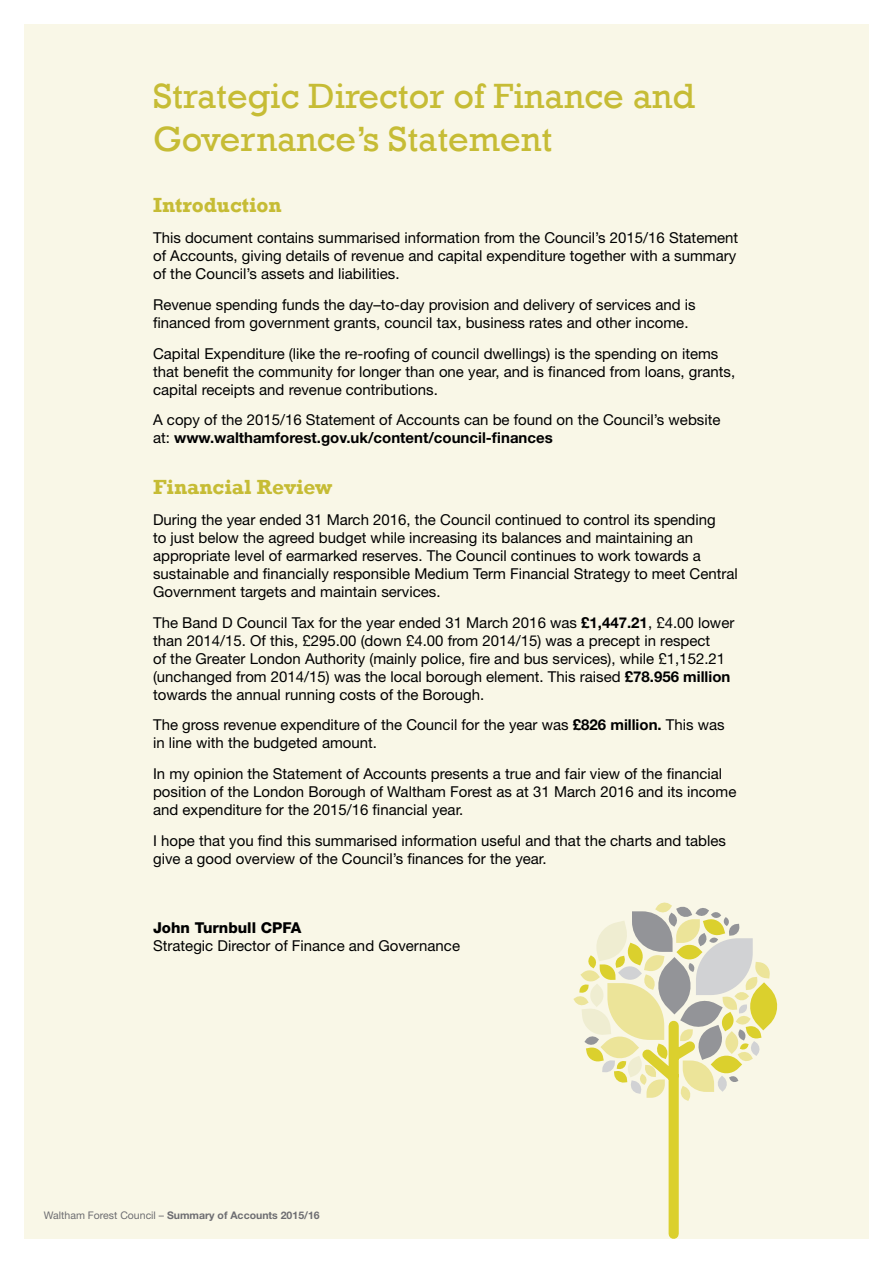
<style>
.page{position:relative;width:893px;height:1263px;background:#fff}
.page>*{position:absolute;margin:0;border:0;box-sizing:border-box;transform-origin:0 0}
.t1{font:36px/43.2px "Rockwell";color:#c6bc35}
.t2{font:700 21px "Rockwell";color:#c6bc35}
.t3{font:15px/18px "Helvetica Neue LT";color:#000}
.t4{font:800 15px "Helvetica Neue LT";color:#000}
.t5{font:700 10.5px "Helvetica Neue LT";color:#6d6d71}
.s1{font-weight:700}
.s2{font-weight:400}
</style>
<div class="page">
<div style="left:12px;top:12px;width:869px;height:1239px;background:#f9f7e7"></div>
<div style="left:0;top:0;width:893px;height:1263px;border:24px solid #fff"></div>
<svg style="left:573px;top:902px;width:207px;height:342px"></svg>
<h1 class="t1" style="left:153px;top:75px;width:543px">Strategic Director of Finance and<br>Governance’s Statement</h1>
<h2 class="t2" style="left:153px;top:192px;width:130px">Introduction</h2>
<p class="t3" style="left:153px;top:228px;width:587px">This document contains summarised information from the Council’s 2015/16 Statement of Accounts, giving details of revenue and capital expenditure together with a summary of the Council’s assets and liabilities.</p>
<p class="t3" style="left:153px;top:295px;width:544px">Revenue spending funds the day–to-day provision and delivery of services and is financed from government grants, council tax, business rates and other income.</p>
<p class="t3" style="left:153px;top:344px;width:584px">Capital Expenditure (like the re-roofing of council dwellings) is the spending on items that benefit the community for longer than one year, and is financed from loans, grants, capital receipts and revenue contributions.</p>
<p class="t3" style="left:153px;top:411px;width:569px">A copy of the 2015/16 Statement of Accounts can be found on the Council’s website at: <span class="s1">www.walthamforest.gov.uk/content/council-finances</span></p>
<h2 class="t2" style="left:153px;top:474px;width:181px">Financial Review</h2>
<p class="t3" style="left:153px;top:510px;width:586px">During the year ended 31 March 2016, the Council continued to control its spending<br>to just below the agreed budget while increasing its balances and maintaining an appropriate level of earmarked reserves. The Council continues to work towards a sustainable and financially responsible Medium Term Financial Strategy to meet Central Government targets and maintain services.</p>
<p class="t3" style="left:153px;top:613px;width:583px">The Band D Council Tax for the year ended 31 March 2016 was <span class="s1">£1,447.21</span>, £4.00 lower than 2014/15. Of this, £295.00 (down £4.00 from 2014/15) was a precept in respect<br>of the Greater London Authority (mainly police, fire and bus services), while £1,152.21 (unchanged from 2014/15) was the local borough element. This raised <span class="s1">£78.956 million </span>towards the annual running costs of the Borough.</p>
<p class="t3" style="left:153px;top:716px;width:573px">The gross revenue expenditure of the Council for the year was <span class="s1">£826 million.</span> This was in line with the budgeted amount.</p>
<p class="t3" style="left:153px;top:764px;width:585px">In my opinion the Statement of Accounts presents a true and fair view of the financial position of the London Borough of Waltham Forest as at 31 March 2016 and its income and expenditure for the 2015/16 financial year.</p>
<p class="t3" style="left:153px;top:831px;width:574px">I hope that you find this summarised information useful and that the charts and tables give a good overview of the Council’s finances for the year.</p>
<p class="t4" style="left:153px;top:919px;width:150px">John Turnbull CPFA</p>
<p class="t3" style="left:153px;top:936px;width:308px">Strategic Director of Finance and Governance</p>
<p class="t5" style="left:44px;top:1208px;width:277px"><span class="s2">Waltham Forest Council –</span> Summary of Accounts 2015/16</p>
</div>
